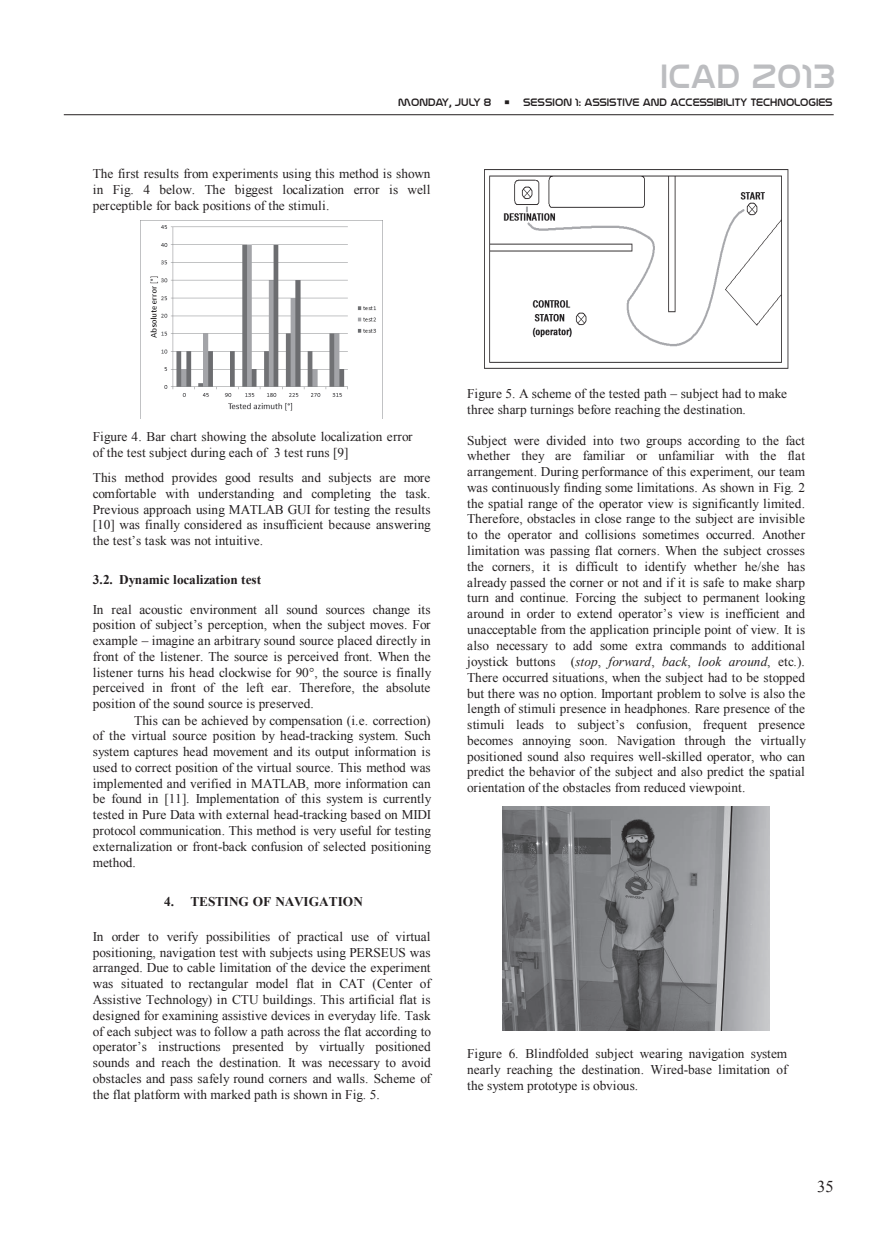
<style>
.page{position:relative;width:872px;height:1234px;background:#fff}
.page>*{position:absolute;margin:0;border:0;box-sizing:border-box;transform-origin:0 0}
.t1{font:37.5px "Nasalization";letter-spacing:.01em;color:#bcbdc0}
.t2{font:16.5px "Times New Roman";color:#231f20}
.t3{font:13.35px/15.8px "Times New Roman";letter-spacing:-.005em;color:#231f20;text-align:justify}
.t4{font:700 13.35px "Times New Roman";letter-spacing:-.01em;color:#231f20}
.t5{font:12px "Nasalization";color:#231f20}
.s1{font-style:italic}
</style>
<div class="page">
<hr style="left:64px;top:114px;width:769px;height:1px;background:#231f20">
<hr style="left:697px;top:79px;width:14px;height:4px;background:#bcbdc0">
<img style="left:141px;top:220px;width:241px;height:191px">
<img style="left:484px;top:169px;width:305px;height:200px">
<img style="left:502px;top:806px;width:267px;height:224px">
<h1 class="t1" style="left:660px;top:58px;width:176px">ICAD 2013</h1>
<p class="t5" style="left:398px;top:97px;width:436px">MONDAY, JULY 8 • SESSION 1: ASSISTIVE AND ACCESSIBILITY TECHNOLOGIES</p>
<p class="t3" style="left:93px;top:165px;width:339px">The first results from experiments using this method is shown in Fig. 4 below. The biggest localization error is well perceptible for back positions of the stimuli.</p>
<p class="t3" style="left:93px;top:428px;width:321px">Figure 4. Bar chart showing the absolute localization error of the test subject during each of 3 test runs [9]</p>
<p class="t3" style="left:93px;top:469px;width:340px">This method provides good results and subjects are more comfortable with understanding and completing the task.<br>Previous approach using MATLAB GUI for testing the results [10] was finally considered as insufficient because answering the test’s task was not intuitive.</p>
<p class="t4" style="left:93px;top:570px;width:170px">3.2. Dynamic localization test</p>
<p class="t3" style="left:93px;top:601px;width:340px">In real acoustic environment all sound sources change its position of subject’s perception, when the subject moves. For example – imagine an arbitrary sound source placed directly in front of the listener. The source is perceived front. When the listener turns his head clockwise for 90°, the source is finally perceived in front of the left ear. Therefore, the absolute position of the sound source is preserved.</p>
<p class="t3" style="left:93px;top:711px;width:340px;text-indent:41px">This can be achieved by compensation (i.e. correction) of the virtual source position by head-tracking system. Such system captures head movement and its output information is used to correct position of the virtual source. This method was implemented and verified in MATLAB, more information can be found in [11]. Implementation of this system is currently tested in Pure Data with external head-tracking based on MIDI protocol communication. This method is very useful for testing externalization or front-back confusion of selected positioning method.</p>
<p class="t4" style="left:164px;top:891px;width:200px">4. TESTING OF NAVIGATION</p>
<p class="t3" style="left:93px;top:927px;width:340px">In order to verify possibilities of practical use of virtual positioning, navigation test with subjects using PERSEUS was arranged. Due to cable limitation of the device the experiment was situated to rectangular model flat in CAT (Center of Assistive Technology) in CTU buildings. This artificial flat is designed for examining assistive devices in everyday life. Task of each subject was to follow a path across the flat according to operator’s instructions presented by virtually positioned sounds and reach the destination. It was necessary to avoid obstacles and pass safely round corners and walls. Scheme of the flat platform with marked path is shown in Fig. 5.</p>
<p class="t3" style="left:467px;top:385px;width:321px">Figure 5. A scheme of the tested path – subject had to make three sharp turnings before reaching the destination.</p>
<p class="t3" style="left:467px;top:432px;width:340px">Subject were divided into two groups according to the fact whether they are familiar or unfamiliar with the flat arrangement. During performance of this experiment, our team was continuously finding some limitations. As shown in Fig. 2 the spatial range of the operator view is significantly limited.<br>Therefore, obstacles in close range to the subject are invisible to the operator and collisions sometimes occurred. Another limitation was passing flat corners. When the subject crosses the corners, it is difficult to identify whether he/she has already passed the corner or not and if it is safe to make sharp turn and continue. Forcing the subject to permanent looking around in order to extend operator’s view is inefficient and unacceptable from the application principle point of view. It is also necessary to add some extra commands to additional joystick buttons (<span class="s1">stop</span>, <span class="s1">forward</span>, <span class="s1">back</span>, <span class="s1">look around</span>, etc.).<br>There occurred situations, when the subject had to be stopped but there was no option. Important problem to solve is also the length of stimuli presence in headphones. Rare presence of the stimuli leads to subject’s confusion, frequent presence becomes annoying soon. Navigation through the virtually positioned sound also requires well-skilled operator, who can predict the behavior of the subject and also predict the spatial orientation of the obstacles from reduced viewpoint.</p>
<p class="t3" style="left:467px;top:1045px;width:322px">Figure 6. Blindfolded subject wearing navigation system nearly reaching the destination. Wired-base limitation of the system prototype is obvious.</p>
<p class="t2" style="left:817px;top:1175px;width:18px">35</p>
</div>
